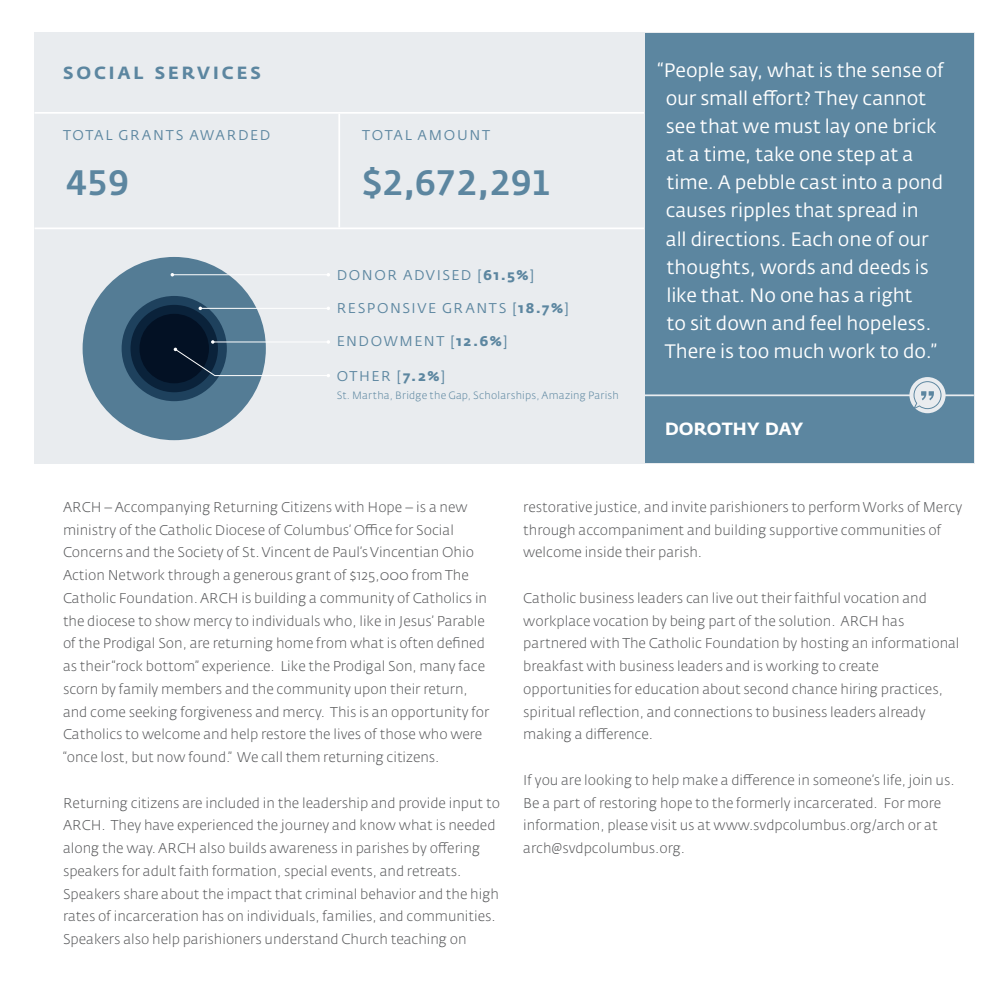
<style>
.page{position:relative;width:1008px;height:1008px;background:#fff}
.page>*{position:absolute;margin:0;border:0;box-sizing:border-box;transform-origin:0 0}
.t1{font:35px "Fedra Sans Medium TF";letter-spacing:-.06em;color:#5c86a0}
.t2{font:19.25px/28px "Fedra Sans Alt Std";letter-spacing:-.005em;color:#fff}
.t3{font:17.5px "Fedra Sans Bold TF";letter-spacing:.165em;color:#5c86a0}
.t4{font:17.5px "Fedra Sans Bold TF";letter-spacing:.005em;color:#fff}
.t5{font:300 14px/22.8px "Fedra Sans Alt Std";color:#58595b}
.t6{font:14px "Fedra Sans Alt Std";letter-spacing:.11em;color:#5c86a0}
.t7{font:300 10.5px "Fedra Sans Alt Std";letter-spacing:.025em;color:#5c86a0}
.s1{font-weight:700}
</style>
<div class="page">
<div style="left:35px;top:32px;width:940px;height:431px;background:#e9ecef"></div>
<div style="left:645px;top:33px;width:329px;height:429px;background:#5c86a0"></div>
<hr style="left:645px;top:394px;width:329px;height:2px;background:#e9ecef">
<hr style="left:35px;top:112px;width:609px;height:2px;background:#fff">
<hr style="left:35px;top:228px;width:609px;height:1px;background:#fff">
<hr style="left:338px;top:114px;width:2px;height:114px;background:#fff">
<div style="left:83px;top:257px;width:183px;height:183px;background:#547c95;border-radius:50%"></div>
<svg style="left:122px;top:296px;width:105px;height:105px;background:#1e415d"></svg>
<div style="left:131px;top:305px;width:87px;height:87px;background:#0a223a;border-radius:50%"></div>
<div style="left:139px;top:314px;width:70px;height:69px;background:#031124;border-radius:50%"></div>
<hr style="left:172px;top:274px;width:156px;height:1px;background:#fff">
<hr style="left:200px;top:308px;width:128px;height:1px;background:#fff">
<svg style="left:174px;top:340px;width:156px;height:37px"></svg>
<svg style="left:909px;top:377px;width:37px;height:36px"></svg>
<svg style="left:913px;top:381px;width:29px;height:28px"></svg>
<p class="t3" style="left:63px;top:62px;width:199px">SOCIAL SERVICES</p>
<p class="t2" style="left:665px;top:57px;width:281px;text-indent:-7px">“People say, what is the sense of our small effort? They cannot see that we must lay one brick at a time, take one step at a time. A pebble cast into a pond causes ripples that spread in<br>all directions. Each one of our thoughts, words and deeds is like that. No one has a right<br>to sit down and feel hopeless.<br>There is too much work to do.”</p>
<p class="t6" style="left:63px;top:126px;width:209px">TOTAL GRANTS AWARDED</p>
<p class="t6" style="left:362px;top:126px;width:129px">TOTAL AMOUNT</p>
<h1 class="t1" style="left:362px;top:162px;width:192px">$2,672,291</h1>
<h1 class="t1" style="left:65px;top:162px;width:66px">459</h1>
<p class="t6" style="left:337px;top:266px;width:199px">DONOR ADVISED [<span class="s1">61.5%</span>]</p>
<p class="t6" style="left:337px;top:299px;width:234px">RESPONSIVE GRANTS [<span class="s1">18.7%</span>]</p>
<p class="t6" style="left:337px;top:333px;width:173px">ENDOWMENT [<span class="s1">12.6%</span>]</p>
<p class="t6" style="left:337px;top:367px;width:110px">OTHER [<span class="s1">7.2%</span>]</p>
<p class="t7" style="left:337px;top:389px;width:284px">St. Martha, Bridge the Gap, Scholarships, Amazing Parish</p>
<p class="t4" style="left:665px;top:419px;width:140px">DOROTHY DAY</p>
<p class="t5" style="left:63px;top:496px;width:428px">ARCH – Accompanying Returning Citizens with Hope – is a new ministry of the Catholic Diocese of Columbus’ Office for Social Concerns and the Society of St. Vincent de Paul’s Vincentian Ohio Action Network through a generous grant of $125,000 from The Catholic Foundation. ARCH is building a community of Catholics in the diocese to show mercy to individuals who, like in Jesus’ Parable of the Prodigal Son, are returning home from what is often defined as their “rock bottom” experience. Like the Prodigal Son, many face scorn by family members and the community upon their return, and come seeking forgiveness and mercy. This is an opportunity for Catholics to welcome and help restore the lives of those who were “once lost, but now found.” We call them returning citizens.</p>
<p class="t5" style="left:63px;top:791px;width:438px">Returning citizens are included in the leadership and provide input to ARCH. They have experienced the journey and know what is needed along the way. ARCH also builds awareness in parishes by offering speakers for adult faith formation, special events, and retreats.<br>Speakers share about the impact that criminal behavior and the high rates of incarceration has on individuals, families, and communities.<br>Speakers also help parishioners understand Church teaching on</p>
<p class="t5" style="left:523px;top:496px;width:440px">restorative justice, and invite parishioners to perform Works of Mercy through accompaniment and building supportive communities of welcome inside their parish.</p>
<p class="t5" style="left:523px;top:587px;width:438px">Catholic business leaders can live out their faithful vocation and workplace vocation by being part of the solution. ARCH has partnered with The Catholic Foundation by hosting an informational breakfast with business leaders and is working to create opportunities for education about second chance hiring practices, spiritual reflection, and connections to business leaders already making a difference.</p>
<p class="t5" style="left:523px;top:769px;width:433px">If you are looking to help make a difference in someone’s life, join us.<br>Be a part of restoring hope to the formerly incarcerated. For more information, please visit us at www.svdpcolumbus.org/arch or at arch@svdpcolumbus.org.</p>
</div>
